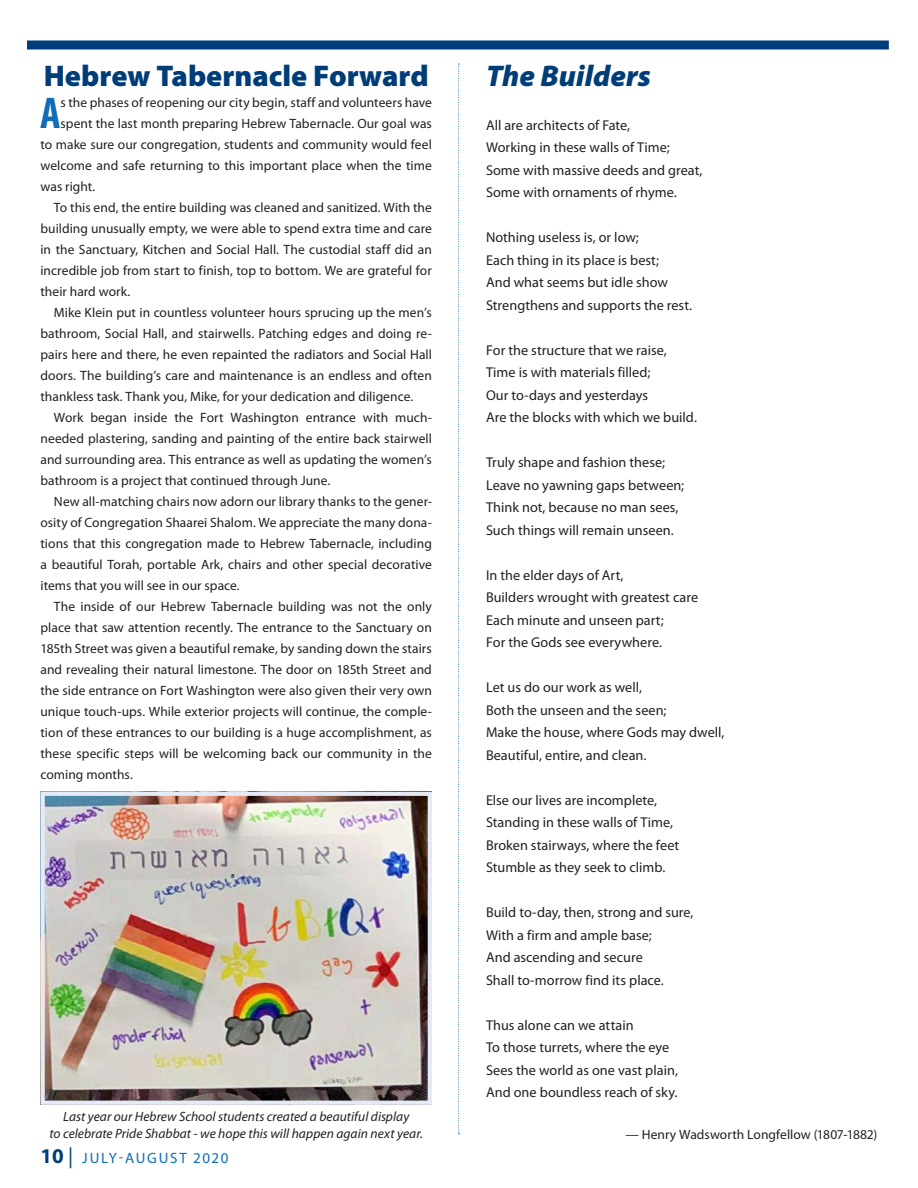
<style>
.page{position:relative;width:918px;height:1188px;background:#fff}
.page>*{position:absolute;margin:0;border:0;box-sizing:border-box;transform-origin:0 0}
.t1{font:700 condensed 44.7px "Myriad Pro";color:#0f6cb6}
.t2{font:900 30px "Myriad Pro";color:#003d78}
.t3{font:italic 900 30px "Myriad Pro";color:#003d78}
.t4{font:15px "Myriad Pro";letter-spacing:.12em;color:#0f6cb6}
.t5{font:14.25px/22.5px "Myriad Pro";color:#231f20}
.t6{font:13.5px "Myriad Pro";color:#231f20}
.t7{font:italic 13.5px/16.2px "Myriad Pro";letter-spacing:.005em;color:#231f20;text-align:center}
.s1{font-weight:700;font-size:21px;color:#003d78}
.s2{font-size:21px;color:#003d78}
</style>
<div class="page">
<div style="left:27px;top:40px;width:862px;height:10px;background:#003d78"></div>
<svg style="left:458px;top:64px;width:2px;height:1070px"></svg>
<img style="left:45px;top:797px;width:382px;height:303px">
<div style="left:40px;top:792px;width:392px;height:313px;border:4px solid #e4ebf6"></div>
<h2 class="t2" style="left:44px;top:59px;width:387px">Hebrew Tabernacle Forward</h2>
<h1 class="t1" style="left:40px;top:85px;width:22px">A</h1>
<p class="t6" style="left:61px;top:94px;width:373px">s the phases of reopening our city begin, staff and volunteers have</p>
<p class="t6" style="left:61px;top:115px;width:373px">spent the last month preparing Hebrew Tabernacle. Our goal was</p>
<p class="t6" style="left:40px;top:136px;width:393px">to make sure our congregation, students and community would feel</p>
<p class="t6" style="left:40px;top:157px;width:393px">welcome and safe returning to this important place when the time</p>
<p class="t6" style="left:40px;top:178px;width:56px">was right.</p>
<p class="t6" style="left:54px;top:199px;width:379px">To this end, the entire building was cleaned and sanitized. With the</p>
<p class="t6" style="left:40px;top:220px;width:393px">building unusually empty, we were able to spend extra time and care</p>
<p class="t6" style="left:40px;top:241px;width:393px">in the Sanctuary, Kitchen and Social Hall. The custodial staff did an</p>
<p class="t6" style="left:40px;top:262px;width:393px">incredible job from start to finish, top to bottom. We are grateful for</p>
<p class="t6" style="left:40px;top:283px;width:91px">their hard work.</p>
<p class="t6" style="left:54px;top:304px;width:379px">Mike Klein put in countless volunteer hours sprucing up the men’s</p>
<p class="t6" style="left:40px;top:325px;width:393px">bathroom, Social Hall, and stairwells. Patching edges and doing re-</p>
<p class="t6" style="left:40px;top:346px;width:393px">pairs here and there, he even repainted the radiators and Social Hall</p>
<p class="t6" style="left:40px;top:367px;width:393px">doors. The building’s care and maintenance is an endless and often</p>
<p class="t6" style="left:40px;top:388px;width:374px">thankless task. Thank you, Mike, for your dedication and diligence.</p>
<p class="t6" style="left:54px;top:409px;width:379px">Work began inside the Fort Washington entrance with much-</p>
<p class="t6" style="left:40px;top:430px;width:393px">needed plastering, sanding and painting of the entire back stairwell</p>
<p class="t6" style="left:40px;top:451px;width:393px">and surrounding area. This entrance as well as updating the women’s</p>
<p class="t6" style="left:40px;top:472px;width:291px">bathroom is a project that continued through June.</p>
<p class="t6" style="left:54px;top:493px;width:380px">New all-matching chairs now adorn our library thanks to the gener-</p>
<p class="t6" style="left:40px;top:514px;width:393px">osity of Congregation Shaarei Shalom. We appreciate the many dona-</p>
<p class="t6" style="left:40px;top:535px;width:393px">tions that this congregation made to Hebrew Tabernacle, including</p>
<p class="t6" style="left:40px;top:556px;width:393px">a beautiful Torah, portable Ark, chairs and other special decorative</p>
<p class="t6" style="left:40px;top:577px;width:201px">items that you will see in our space.</p>
<p class="t6" style="left:54px;top:598px;width:379px">The inside of our Hebrew Tabernacle building was not the only</p>
<p class="t6" style="left:40px;top:619px;width:393px">place that saw attention recently. The entrance to the Sanctuary on</p>
<p class="t6" style="left:40px;top:640px;width:393px">185th Street was given a beautiful remake, by sanding down the stairs</p>
<p class="t6" style="left:40px;top:661px;width:393px">and revealing their natural limestone. The door on 185th Street and</p>
<p class="t6" style="left:40px;top:682px;width:393px">the side entrance on Fort Washington were also given their very own</p>
<p class="t6" style="left:40px;top:703px;width:393px">unique touch-ups. While exterior projects will continue, the comple-</p>
<p class="t6" style="left:40px;top:724px;width:393px">tion of these entrances to our building is a huge accomplishment, as</p>
<p class="t6" style="left:40px;top:745px;width:393px">these specific steps will be welcoming back our community in the</p>
<p class="t6" style="left:40px;top:766px;width:94px">coming months.</p>
<p class="t7" style="left:50px;top:1109px;width:375px">Last year our Hebrew School students created a beautiful display<br>to celebrate Pride Shabbat - we hope this will happen again next year.</p>
<p class="t4" style="left:40px;top:1149px;width:189px"><span class="s1">10</span> <span class="s2">|</span> JULY-AUGUST 2020</p>
<h2 class="t3" style="left:486px;top:59px;width:166px">The Builders</h2>
<p class="t5" style="left:486px;top:113px;width:218px">All are architects of Fate,<br>Working in these walls of Time;<br>Some with massive deeds and great,<br>Some with ornaments of rhyme.</p>
<p class="t5" style="left:486px;top:226px;width:208px">Nothing useless is, or low;<br>Each thing in its place is best;<br>And what seems but idle show<br>Strengthens and supports the rest.</p>
<p class="t5" style="left:486px;top:338px;width:213px">For the structure that we raise,<br>Time is with materials filled;<br>Our to-days and yesterdays<br>Are the blocks with which we build.</p>
<p class="t5" style="left:486px;top:451px;width:200px">Truly shape and fashion these;<br>Leave no yawning gaps between;<br>Think not, because no man sees,<br>Such things will remain unseen.</p>
<p class="t5" style="left:486px;top:563px;width:214px">In the elder days of Art,<br>Builders wrought with greatest care<br>Each minute and unseen part;<br>For the Gods see everywhere.</p>
<p class="t5" style="left:486px;top:676px;width:240px">Let us do our work as well,<br>Both the unseen and the seen;<br>Make the house, where Gods may dwell,<br>Beautiful, entire, and clean.</p>
<p class="t5" style="left:486px;top:788px;width:195px">Else our lives are incomplete,<br>Standing in these walls of Time,<br>Broken stairways, where the feet<br>Stumble as they seek to climb.</p>
<p class="t5" style="left:486px;top:901px;width:209px">Build to-day, then, strong and sure,<br>With a firm and ample base;<br>And ascending and secure<br>Shall to-morrow find its place.</p>
<p class="t5" style="left:486px;top:1013px;width:193px">Thus alone can we attain<br>To those turrets, where the eye<br>Sees the world as one vast plain,<br>And one boundless reach of sky.</p>
<p class="t6" style="left:625px;top:1126px;width:254px">— Henry Wadsworth Longfellow (1807-1882)</p>
</div>
